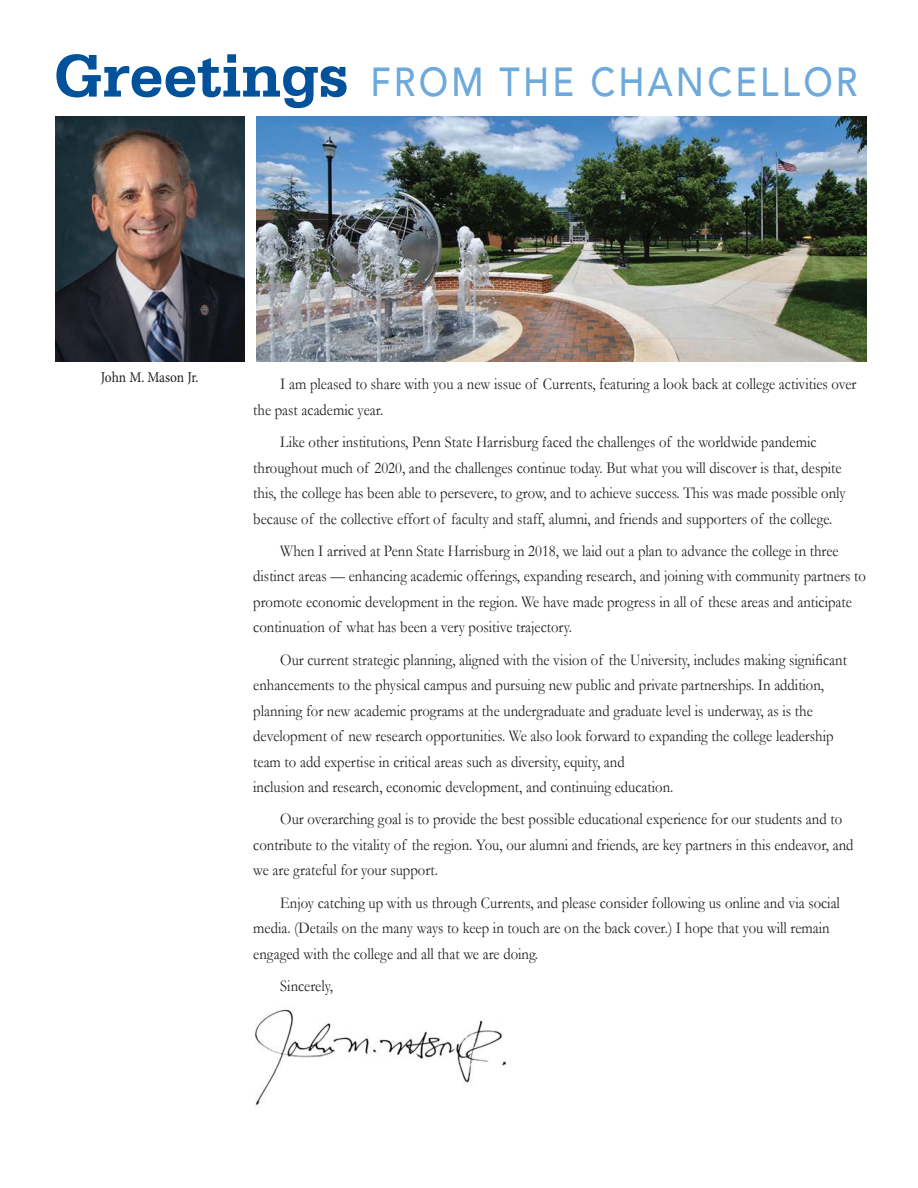
<style>
.page{position:relative;width:918px;height:1188px;background:#fff}
.page>*{position:absolute;margin:0;border:0;box-sizing:border-box;transform-origin:0 0}
.t1{font:700 63.75px "Serifa BT";color:#01529a}
.t2{font:500 40.2px "Avenir";letter-spacing:.09em;color:#6ea9db;scale:.88 1}
.t3{font:16.5px/25.5px "Garamond";color:#231f20;scale:.89 1}
.t4{font:15px "Minion Pro";letter-spacing:-.01em;color:#231f20;scale:.9 1}
</style>
<div class="page">
<img style="left:255px;top:1009px;width:251px;height:97px">
<img style="left:56px;top:116px;width:188px;height:245px">
<img style="left:256px;top:116px;width:610px;height:245px">
<p class="t1" style="left:54px;top:36px;width:296px">Greetings</p>
<p class="t2" style="left:370px;top:58px;width:555px">FROM THE CHANCELLOR</p>
<p class="t4" style="left:101px;top:367px;width:110px">John M. Mason Jr.</p>
<p class="t3" style="left:253px;top:371px;width:679px;text-indent:27px">I am pleased to share with you a new issue of Currents, featuring a look back at college activities over the past academic year.</p>
<p class="t3" style="left:253px;top:429px;width:667px;text-indent:27px">Like other institutions, Penn State Harrisburg faced the challenges of the worldwide pandemic throughout much of 2020, and the challenges continue today. But what you will discover is that, despite this, the college has been able to persevere, to grow, and to achieve success. This was made possible only because of the collective effort of faculty and staff, alumni, and friends and supporters of the college.</p>
<p class="t3" style="left:253px;top:538px;width:690px;text-indent:27px">When I arrived at Penn State Harrisburg in 2018, we laid out a plan to advance the college in three distinct areas — enhancing academic offerings, expanding research, and joining with community partners to promote economic development in the region. We have made progress in all of these areas and anticipate continuation of what has been a very positive trajectory.</p>
<p class="t3" style="left:253px;top:646px;width:669px;text-indent:27px">Our current strategic planning, aligned with the vision of the University, includes making significant enhancements to the physical campus and pursuing new public and private partnerships. In addition, planning for new academic programs at the undergraduate and graduate level is underway, as is the development of new research opportunities. We also look forward to expanding the college leadership team to add expertise in critical areas such as diversity, equity, and<br>inclusion and research, economic development, and continuing education.</p>
<p class="t3" style="left:253px;top:806px;width:676px;text-indent:27px">Our overarching goal is to provide the best possible educational experience for our students and to contribute to the vitality of the region. You, our alumni and friends, are key partners in this endeavor, and we are grateful for your support.</p>
<p class="t3" style="left:253px;top:889px;width:661px;text-indent:27px">Enjoy catching up with us through Currents, and please consider following us online and via social media. (Details on the many ways to keep in touch are on the back cover.) I hope that you will remain engaged with the college and all that we are doing.</p>
<p class="t3" style="left:280px;top:973px;width:61px">Sincerely,</p>
</div>
